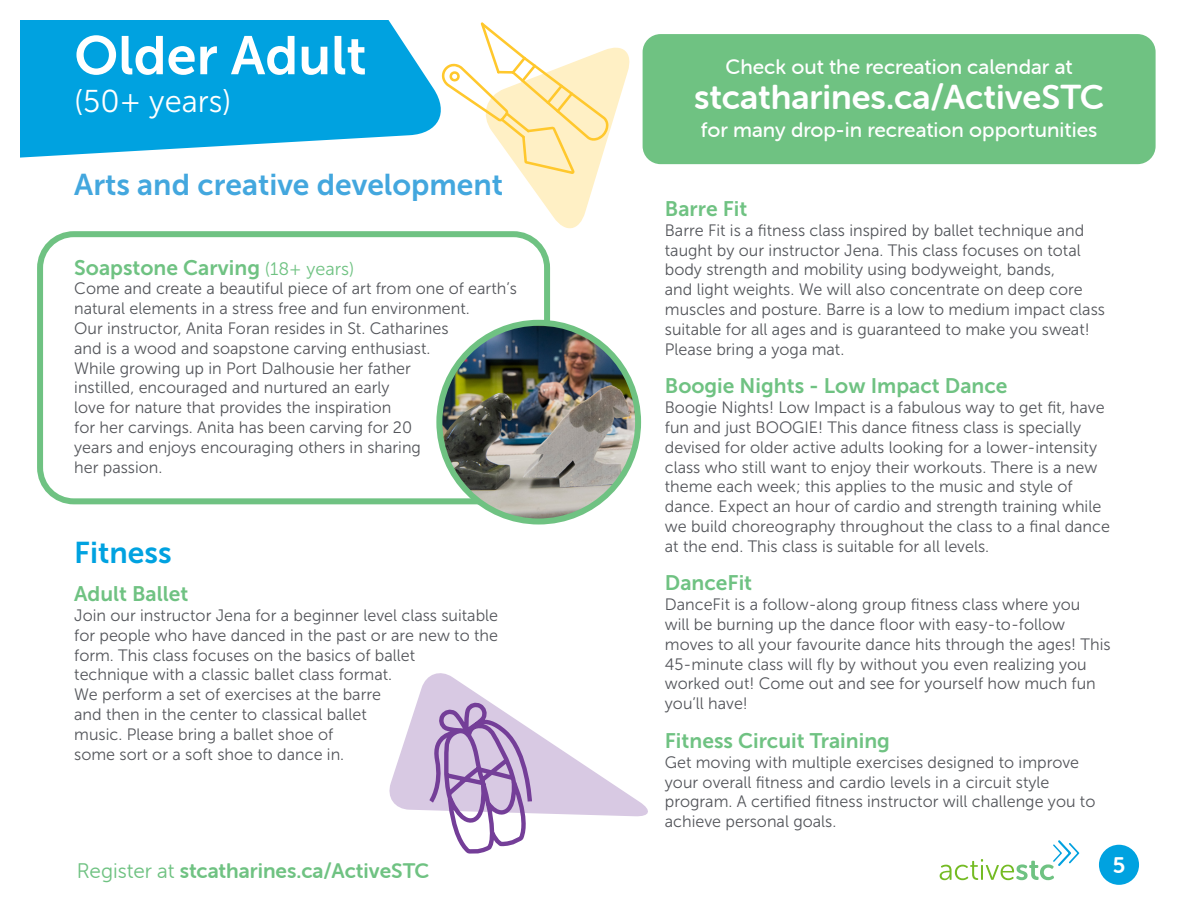
<style>
.page{position:relative;width:1188px;height:918px;background:#fff}
.page>*{position:absolute;margin:0;border:0;box-sizing:border-box;transform-origin:0 0}
.program_header__H1__repeat{font:54px "Museo Sans 700";color:#fff}
.t1{font:34.5px "Museo Sans Rounded 700";color:#fff}
.age__H1{font:31.5px "Museo Sans 300";color:#fff}
.subject__H2{font:30px "Museo Sans 700";color:#43a7de}
.subject__H2__space_before{font:30px "Museo Sans 700";color:#00a2e0}
.t2{font:22.5px "Museo Sans Rounded 700";color:#fff}
.programs__P{font:21px "Museo Sans 700";color:#6fc282}
.t3{font:21px "Museo Sans Rounded 500";color:#fff}
.t4{font:21px "Museo Sans Rounded 700";color:#6fc282}
.programs__P__space_before{font:21px "Museo Sans 700";color:#6fc282}
.body__P{font:16.5px/19.8px "Museo Sans 300";color:#54565b}
.s1{font-family:"Museo Sans 300";font-size:18px}
.s2{font-family:"Museo Sans Rounded 300"}
</style>
<div class="page">
<svg style="left:940px;top:840px;width:139px;height:40px"></svg>
<svg style="left:20px;top:20px;width:420px;height:138px;background:#1dace3"></svg>
<div style="left:1099px;top:845px;width:40px;height:40px;background:#00a2e0;border-radius:50%"></div>
<div style="left:643px;top:34px;width:513px;height:130px;background:#6fc282;border-radius:18px"></div>
<div style="left:37px;top:231px;width:513px;height:273px;border:6px solid #6fc282;border-radius:34px"></div>
<img style="left:439px;top:323px;width:199px;height:199px;border-radius:99px">
<div style="left:436px;top:320px;width:205px;height:205px;border:6px solid #6fc282;border-radius:50%"></div>
<svg style="left:440px;top:22px;width:190px;height:212px"></svg>
<svg style="left:389px;top:673px;width:259px;height:181px"></svg>
<h1 class="program_header__H1__repeat" style="left:74px;top:26px;width:294px">Older Adult</h1>
<h1 class="age__H1" style="left:74px;top:84px;width:159px">(50+ years)</h1>
<h2 class="subject__H2" style="left:74px;top:168px;width:431px">Arts and creative development</h2>
<p class="programs__P__space_before" style="left:74px;top:256px;width:282px">Soapstone Carving <span class="s1">(18+ years)</span></p>
<p class="body__P" style="left:74px;top:279px;width:444px">Come and create a beautiful piece of art from one of earth’s natural elements in a stress free and fun environment.<br>Our instructor, Anita Foran resides in St. Catharines<br>and is a wood and soapstone carving enthusiast.<br>While growing up in Port Dalhousie her father<br>instilled, encouraged and nurtured an early<br>love for nature that provides the inspiration<br>for her carvings. Anita has been carving for 20<br>years and enjoys encouraging others in sharing<br>her passion.</p>
<h2 class="subject__H2__space_before" style="left:74px;top:535px;width:99px">Fitness</h2>
<p class="programs__P" style="left:74px;top:582px;width:116px">Adult Ballet</p>
<p class="body__P" style="left:74px;top:606px;width:425px">Join our instructor Jena for a beginner level class suitable for people who have danced in the past or are new to the form. This class focuses on the basics of ballet<br>technique with a classic ballet class format.<br>We perform a set of exercises at the barre<br>and then in the center to classical ballet<br>music. Please bring a ballet shoe of<br>some sort or a soft shoe to dance in.</p>
<p class="t3" style="left:726px;top:56px;width:349px">Check out the recreation calendar at</p>
<p class="t1" style="left:694px;top:78px;width:411px">stcatharines.ca/ActiveSTC</p>
<p class="t3" style="left:701px;top:118px;width:398px">for many drop-in recreation opportunities</p>
<p class="programs__P" style="left:665px;top:197px;width:84px">Barre Fit</p>
<p class="body__P" style="left:665px;top:220px;width:442px">Barre Fit is a fitness class inspired by ballet technique and taught by our instructor Jena. This class focuses on total body strength and mobility using bodyweight, bands,<br>and light weights. We will also concentrate on deep core muscles and posture. Barre is a low to medium impact class suitable for all ages and is guaranteed to make you sweat!<br>Please bring a yoga mat.</p>
<p class="programs__P" style="left:665px;top:374px;width:344px">Boogie Nights - Low Impact Dance</p>
<p class="body__P" style="left:665px;top:398px;width:447px">Boogie Nights! Low Impact is a fabulous way to get fit, have fun and just BOOGIE! This dance fitness class is specially devised for older active adults looking for a lower-intensity class who still want to enjoy their workouts. There is a new theme each week; this applies to the music and style of dance. Expect an hour of cardio and strength training while we build choreography throughout the class to a final dance at the end. This class is suitable for all levels.</p>
<p class="programs__P" style="left:665px;top:571px;width:89px">DanceFit</p>
<p class="body__P" style="left:665px;top:595px;width:447px">DanceFit is a follow-along group fitness class where you<br>will be burning up the dance floor with easy-to-follow moves to all your favourite dance hits through the ages! This 45-minute class will fly by without you even realizing you worked out! Come out and see for yourself how much fun you’ll have!</p>
<p class="programs__P" style="left:665px;top:729px;width:227px">Fitness Circuit Training</p>
<p class="body__P" style="left:665px;top:752px;width:432px">Get moving with multiple exercises designed to improve your overall fitness and cardio levels in a circuit style program. A certified fitness instructor will challenge you to achieve personal goals.</p>
<p class="t4" style="left:77px;top:860px;width:354px"><span class="s2">Register at</span> stcatharines.ca/ActiveSTC</p>
<h3 class="t2" style="left:1113px;top:853px;width:14px">5</h3>
</div>
